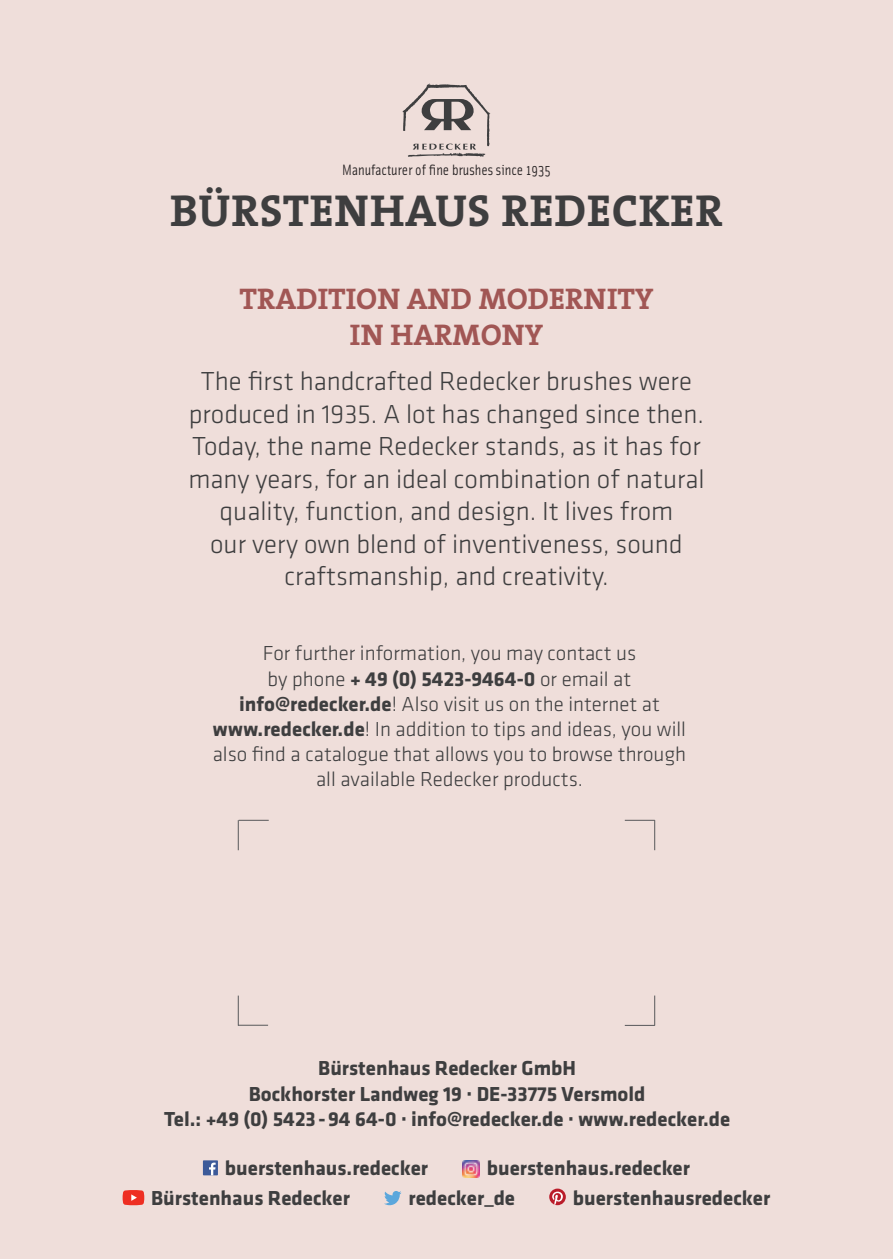
<style>
.page{position:relative;width:893px;height:1259px;background:#efdeda}
.page>*{position:absolute;margin:0;border:0;box-sizing:border-box;transform-origin:0 0}
.t1{font:700 45px "The Serif";letter-spacing:.015em;color:#3e3e3f}
.t2{font:700 30px/36px "The Serif";color:#a15654;text-align:center}
.t3{font:300 27px/32.4px "Klavika";color:#3e3e3f;text-align:center}
.t4{font:300 21px/25.2px "Klavika";color:#3e3e3f;text-align:center}
.t5{font:700 21px/25.2px "Klavika";color:#3e3e3f;text-align:center}
.t6{font:15px "Solex";color:#231f20}
.s1{font-weight:700}
</style>
<div class="page">
<svg style="left:403px;top:83px;width:87px;height:74px"></svg>
<svg style="left:123px;top:1190px;width:21px;height:15px"></svg>
<svg style="left:384px;top:1191px;width:17px;height:14px"></svg>
<svg style="left:549px;top:1188px;width:17px;height:17px"></svg>
<div style="left:203px;top:1160px;width:15px;height:15px;background:#3c5a99"></div>
<svg style="left:209px;top:1162px;width:7px;height:13px"></svg>
<img style="left:462px;top:1160px;width:18px;height:17px">
<hr style="left:239px;top:820px;width:30px;height:1px;background:#57585a">
<hr style="left:238px;top:820px;width:1px;height:30px;background:#57585a">
<hr style="left:625px;top:1025px;width:30px;height:1px;background:#57585a">
<hr style="left:654px;top:995px;width:1px;height:30px;background:#57585a">
<hr style="left:238px;top:995px;width:1px;height:30px;background:#57585a">
<hr style="left:238px;top:1024px;width:30px;height:1px;background:#57585a">
<hr style="left:654px;top:820px;width:1px;height:30px;background:#57585a">
<hr style="left:625px;top:820px;width:30px;height:1px;background:#57585a">
<p class="t6" style="left:342px;top:160px;width:210px">Manufacturer of fine brushes since 1935</p>
<h1 class="t1" style="left:170px;top:173px;width:554px">BÜRSTENHAUS REDECKER</h1>
<p class="t2" style="left:240px;top:280px;width:415px">TRADITION AND MODERNITY<br>IN HARMONY</p>
<p class="t3" style="left:188px;top:366px;width:518px">The first handcrafted Redecker brushes were produced in 1935. A lot has changed since then.<br>Today, the name Redecker stands, as it has for many years, for an ideal combination of natural quality, function, and design. It lives from<br>our very own blend of inventiveness, sound craftsmanship, and creativity.</p>
<p class="t4" style="left:213px;top:641px;width:475px">For further information, you may contact us<br>by phone <span class="s1">+ 49 (0) 5423-9464-0</span> or email at <span class="s1">info@redecker.de</span>! Also visit us on the internet at <span class="s1">www.redecker.de</span>! In addition to tips and ideas, you will also find a catalogue that allows you to browse through all available Redecker products.</p>
<p class="t5" style="left:164px;top:1056px;width:568px">Bürstenhaus Redecker GmbH<br>Bockhorster Landweg 19 · DE-33775 Versmold<br>Tel.: +49 (0) 5423 -94 64-0 · info@redecker.de · www.redecker.de</p>
<p class="t5" style="left:225px;top:1156px;width:205px">buerstenhaus.redecker</p>
<p class="t5" style="left:487px;top:1156px;width:205px">buerstenhaus.redecker</p>
<p class="t5" style="left:151px;top:1186px;width:200px">Bürstenhaus Redecker</p>
<p class="t5" style="left:408px;top:1186px;width:108px">redecker_de</p>
<p class="t5" style="left:573px;top:1186px;width:199px">buerstenhausredecker</p>
</div>
